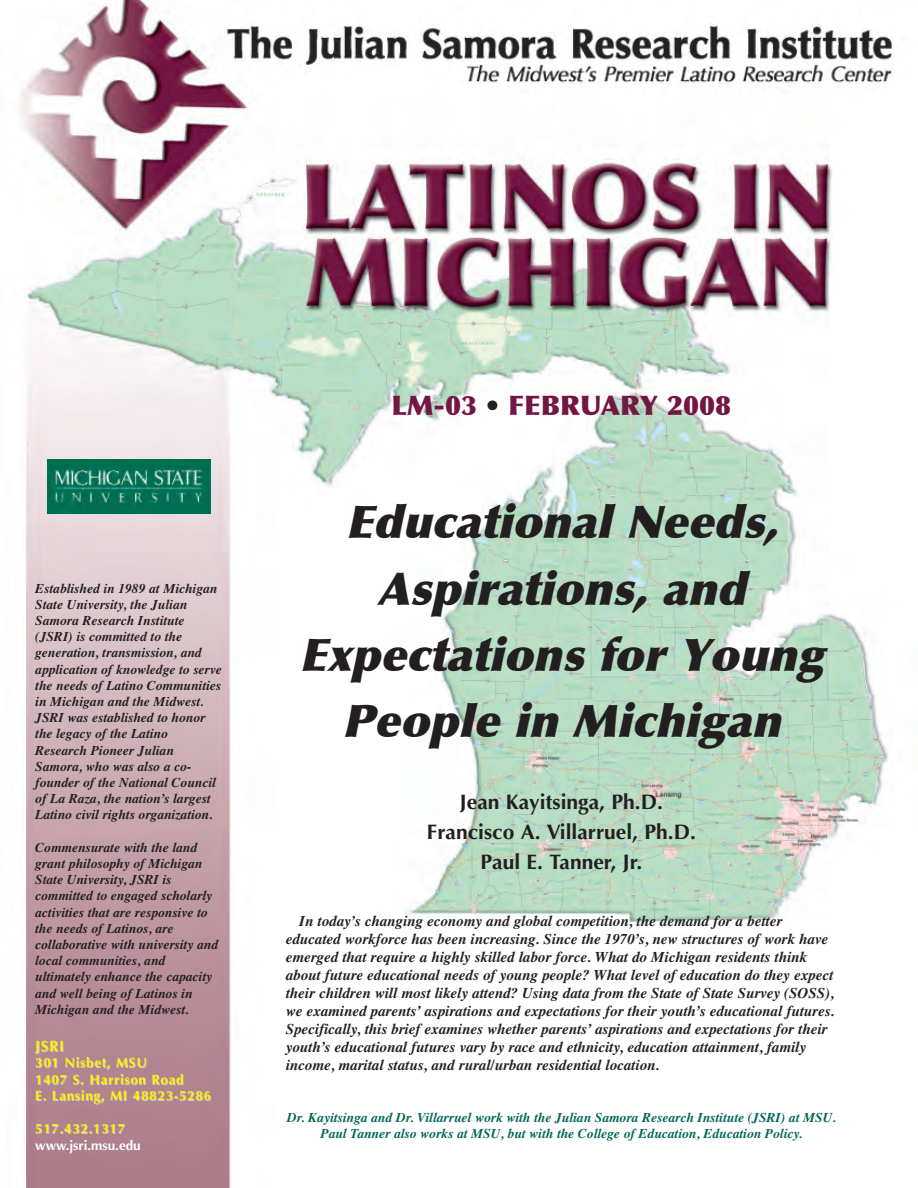
<style>
.page{position:relative;width:918px;height:1188px;background:#fff}
.page>*{position:absolute;margin:0;border:0;box-sizing:border-box;transform-origin:0 0}
.t1{font:italic 900 45px/66.2px "Optima";color:#231f20;text-align:center}
.t2{font:900 27px "Optima";color:#741643}
.t3{font:700 21px/30px "Optima";color:#231f20;text-align:center}
.t4{font:italic 700 15px/18px "Times";color:#231f20}
.t5{font:700 15px "Optima";color:#fff101}
.t6{font:italic 700 13.5px/16.2px "Times";color:#231f20}
.t7{font:italic 700 13.5px/16.2px "Times";color:#006954;text-align:center}
.t8{font:700 13.5px/16.5px "Optima";letter-spacing:.05em;color:#fff101}
.t9{font:700 13.5px "Optima";color:#fff}
.s1{color:#ccc}
.s2{color:#231f20}
</style>
<div class="page">
<img style="left:20px;top:0;width:872px;height:1188px">
<img style="left:47px;top:460px;width:164px;height:54px">
<p class="t6" style="left:35px;top:580px;width:188px">Established in 1989 at Michigan<br>State University, the Julian<br>Samora Research Institute (JSRI) is committed to the generation, transmission, and application of knowledge to serve the needs of Latino Communities in Michigan and the Midwest.<br>JSRI was established to honor the legacy of the Latino<br>Research Pioneer Julian<br>Samora, who was also a co&shy;founder of the National Council of La Raza, the nation’s largest<br>Latino civil rights organization.</p>
<p class="t6" style="left:35px;top:839px;width:184px">Commensurate with the land grant philosophy of Michigan<br>State University, JSRI is committed to engaged scholarly activities that are responsive to the needs of Latinos, are collaborative with university and local communities, and ultimately enhance the capacity and well being of Latinos in<br>Michigan and the Midwest.</p>
<p class="t5" style="left:35px;top:1037px;width:30px">JS<span class="s1">R</span>I</p>
<p class="t8" style="left:35px;top:1055px;width:177px">301 Nisbet, MSU<br>1407 S. Harrison Road<br>E. Lansing, MI 48823-5286</p>
<p class="t8" style="left:35px;top:1121px;width:91px">517.432.1317</p>
<p class="t9" style="left:35px;top:1137px;width:107px">www.jsri.msu.edu</p>
<h2 class="t2" style="left:392px;top:389px;width:341px">LM-03 <span class="s2">•</span> FEBRUARY 2008</h2>
<h1 class="t1" style="left:299px;top:490px;width:537px">Educational Needs,<br>Aspirations, and<br>Expectations for Young<br>People in Michigan</h1>
<h3 class="t3" style="left:427px;top:787px;width:271px">Jean Kayitsinga, Ph.D.<br>Francisco A. Villarruel, Ph.D.<br>Paul E. Tanner, Jr.</h3>
<p class="t4" style="left:286px;top:912px;width:550px;text-indent:14px">In today’s changing economy and global competition, the demand for a better educated workforce has been increasing. Since the 1970’s, new structures of work have emerged that require a highly skilled labor force. What do Michigan residents think about future educational needs of young people? What level of education do they expect their children will most likely attend? Using data from the State of State Survey (SOSS), we examined parents’ aspirations and expectations for their youth’s educational futures.<br>Specifically, this brief examines whether parents’ aspirations and expectations for their youth’s educational futures vary by race and ethnicity, education attainment, family income, marital status, and rural/urban residential location.</p>
<p class="t7" style="left:287px;top:1109px;width:550px">Dr. Kayitsinga and Dr. Villarruel work with the Julian Samora Research Institute (JSRI) at MSU.<br>Paul Tanner also works at MSU, but with the College of Education, Education Policy.</p>
</div>
